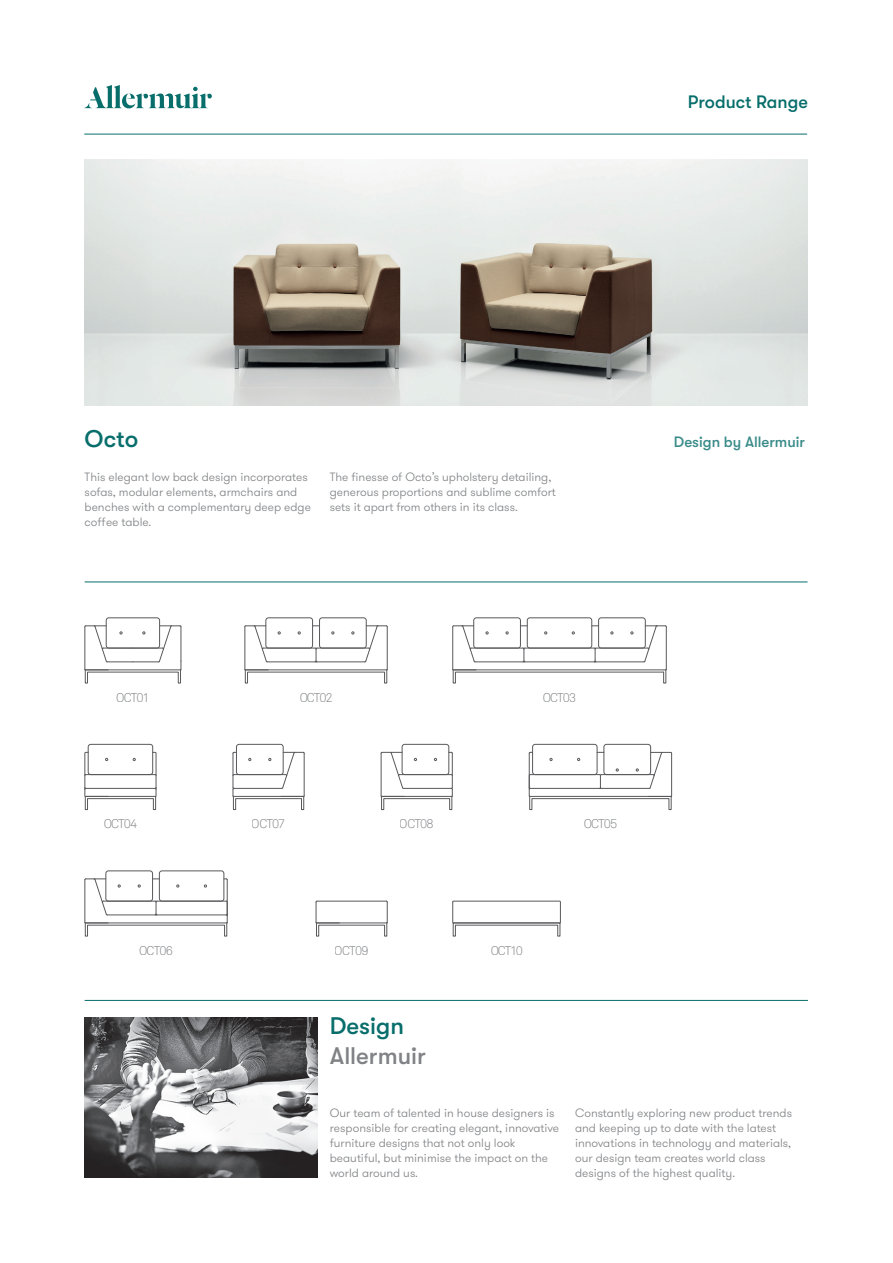
<style>
.page{position:relative;width:893px;height:1263px;background:#fff}
.page>*{position:absolute;margin:0;border:0;box-sizing:border-box;transform-origin:0 0}
.t1{font:500 24px/30px "GT Walsheim";color:#808285}
.t2{font:500 24px "GT Walsheim";color:#086e6b}
.t3{font:500 18px "GT Walsheim";color:#086e6b}
.t4{font:500 15px "GT Walsheim";color:#398b89}
.t5{font:300 12.6px "Akkurat";letter-spacing:-.065em;color:#808285}
.t6{font:300 12px/15px "GT Walsheim";color:#808285}
.s1{color:#086e6b}
</style>
<div class="page">
<img style="left:130px;top:159px;width:629px;height:246px">
<div style="left:106px;top:618px;width:54px;height:30px;border:1px solid #59595c;border-radius:3px"></div>
<svg style="left:84px;top:625px;width:98px;height:58px"></svg>
<hr style="left:317px;top:648px;width:52px;height:1px;background:#59595c">
<svg style="left:315px;top:648px;width:2px;height:14px"></svg>
<hr style="left:267px;top:662px;width:98px;height:1px;background:#59595c">
<hr style="left:387px;top:627px;width:1px;height:42px;background:#59595c">
<svg style="left:244px;top:669px;width:144px;height:14px"></svg>
<hr style="left:245px;top:627px;width:1px;height:42px;background:#59595c">
<hr style="left:245px;top:670px;width:142px;height:1px;background:#59595c">
<hr style="left:263px;top:648px;width:52px;height:1px;background:#59595c">
<svg style="left:364px;top:625px;width:24px;height:37px"></svg>
<div style="left:266px;top:618px;width:47px;height:30px;border:1px solid #59595c;border-radius:3px"></div>
<div style="left:319px;top:618px;width:47px;height:30px;border:1px solid #59595c;border-radius:3px"></div>
<svg style="left:244px;top:625px;width:24px;height:37px"></svg>
<hr style="left:525px;top:648px;width:69px;height:1px;background:#59595c">
<svg style="left:523px;top:648px;width:2px;height:14px"></svg>
<hr style="left:471px;top:648px;width:52px;height:1px;background:#59595c">
<hr style="left:452px;top:627px;width:1px;height:42px;background:#59595c">
<hr style="left:666px;top:627px;width:1px;height:42px;background:#59595c">
<hr style="left:475px;top:662px;width:169px;height:1px;background:#59595c">
<svg style="left:644px;top:625px;width:23px;height:37px"></svg>
<svg style="left:594px;top:648px;width:2px;height:14px"></svg>
<hr style="left:596px;top:648px;width:52px;height:1px;background:#59595c">
<svg style="left:452px;top:669px;width:215px;height:14px"></svg>
<div style="left:527px;top:618px;width:65px;height:30px;border:1px solid #59595c;border-radius:3px"></div>
<div style="left:473px;top:618px;width:48px;height:30px;border:1px solid #59595c;border-radius:3px"></div>
<div style="left:598px;top:618px;width:47px;height:30px;border:1px solid #59595c;border-radius:3px"></div>
<svg style="left:452px;top:625px;width:23px;height:37px"></svg>
<div style="left:88px;top:744px;width:65px;height:31px;border:1px solid #59595c;border-radius:3px"></div>
<svg style="left:84px;top:752px;width:72px;height:58px"></svg>
<div style="left:532px;top:744px;width:65px;height:31px;border:1px solid #59595c;border-radius:3px"></div>
<div style="left:604px;top:744px;width:47px;height:31px;border:1px solid #59595c;border-radius:3px"></div>
<svg style="left:529px;top:752px;width:143px;height:58px"></svg>
<div style="left:236px;top:744px;width:47px;height:31px;border:1px solid #59595c;border-radius:3px"></div>
<svg style="left:233px;top:752px;width:72px;height:58px"></svg>
<div style="left:402px;top:744px;width:47px;height:31px;border:1px solid #59595c;border-radius:3px"></div>
<svg style="left:381px;top:752px;width:72px;height:58px"></svg>
<svg style="left:226px;top:901px;width:1px;height:15px"></svg>
<hr style="left:103px;top:901px;width:52px;height:1px;background:#59595c">
<hr style="left:85px;top:880px;width:1px;height:42px;background:#59595c">
<hr style="left:227px;top:880px;width:1px;height:42px;background:#59595c">
<hr style="left:107px;top:915px;width:119px;height:1px;background:#59595c">
<svg style="left:155px;top:901px;width:2px;height:14px"></svg>
<hr style="left:157px;top:901px;width:69px;height:1px;background:#59595c">
<svg style="left:84px;top:922px;width:144px;height:14px"></svg>
<div style="left:159px;top:871px;width:65px;height:30px;border:1px solid #59595c;border-radius:3px"></div>
<div style="left:106px;top:871px;width:47px;height:30px;border:1px solid #59595c;border-radius:3px"></div>
<svg style="left:84px;top:878px;width:24px;height:37px"></svg>
<svg style="left:316px;top:901px;width:72px;height:35px"></svg>
<svg style="left:452px;top:901px;width:109px;height:35px"></svg>
<svg style="left:84px;top:85px;width:128px;height:23px"></svg>
<hr style="left:84px;top:134px;width:723px;height:1px;background:#086e6b">
<hr style="left:85px;top:1000px;width:723px;height:1px;background:#086e6b">
<img style="left:85px;top:1017px;width:232px;height:161px">
<hr style="left:85px;top:582px;width:722px;height:1px;background:#086e6b">
<p class="t3" style="left:688px;top:92px;width:122px">Product Range</p>
<p class="t2" style="left:85px;top:426px;width:55px">Octo</p>
<p class="t4" style="left:674px;top:434px;width:133px">Design by Allermuir</p>
<p class="t6" style="left:85px;top:470px;width:228px">This elegant low back design incorporates sofas, modular elements, armchairs and benches with a complementary deep edge coffee table.</p>
<p class="t6" style="left:330px;top:470px;width:228px">The finesse of Octo’s upholstery detailing, generous proportions and sublime comfort sets it apart from others in its class.</p>
<p class="t5" style="left:116px;top:690px;width:35px">OCT01</p>
<p class="t5" style="left:299px;top:690px;width:35px">OCT02</p>
<p class="t5" style="left:543px;top:690px;width:35px">OCT03</p>
<p class="t5" style="left:104px;top:816px;width:35px">OCT04</p>
<p class="t5" style="left:252px;top:816px;width:35px">OCT07</p>
<p class="t5" style="left:400px;top:816px;width:35px">OCT08</p>
<p class="t5" style="left:584px;top:816px;width:35px">OCT05</p>
<p class="t5" style="left:139px;top:943px;width:35px">OCT06</p>
<p class="t5" style="left:335px;top:943px;width:35px">OCT09</p>
<p class="t5" style="left:490px;top:943px;width:34px">OCT10</p>
<p class="t1" style="left:330px;top:1011px;width:98px"><span class="s1">Design<br></span>Allermuir</p>
<p class="t6" style="left:330px;top:1106px;width:231px">Our team of talented in house designers is responsible for creating elegant, innovative furniture designs that not only look beautiful, but minimise the impact on the world around us.</p>
<p class="t6" style="left:575px;top:1106px;width:219px">Constantly exploring new product trends and keeping up to date with the latest innovations in technology and materials, our design team creates world class designs of the highest quality.</p>
</div>
